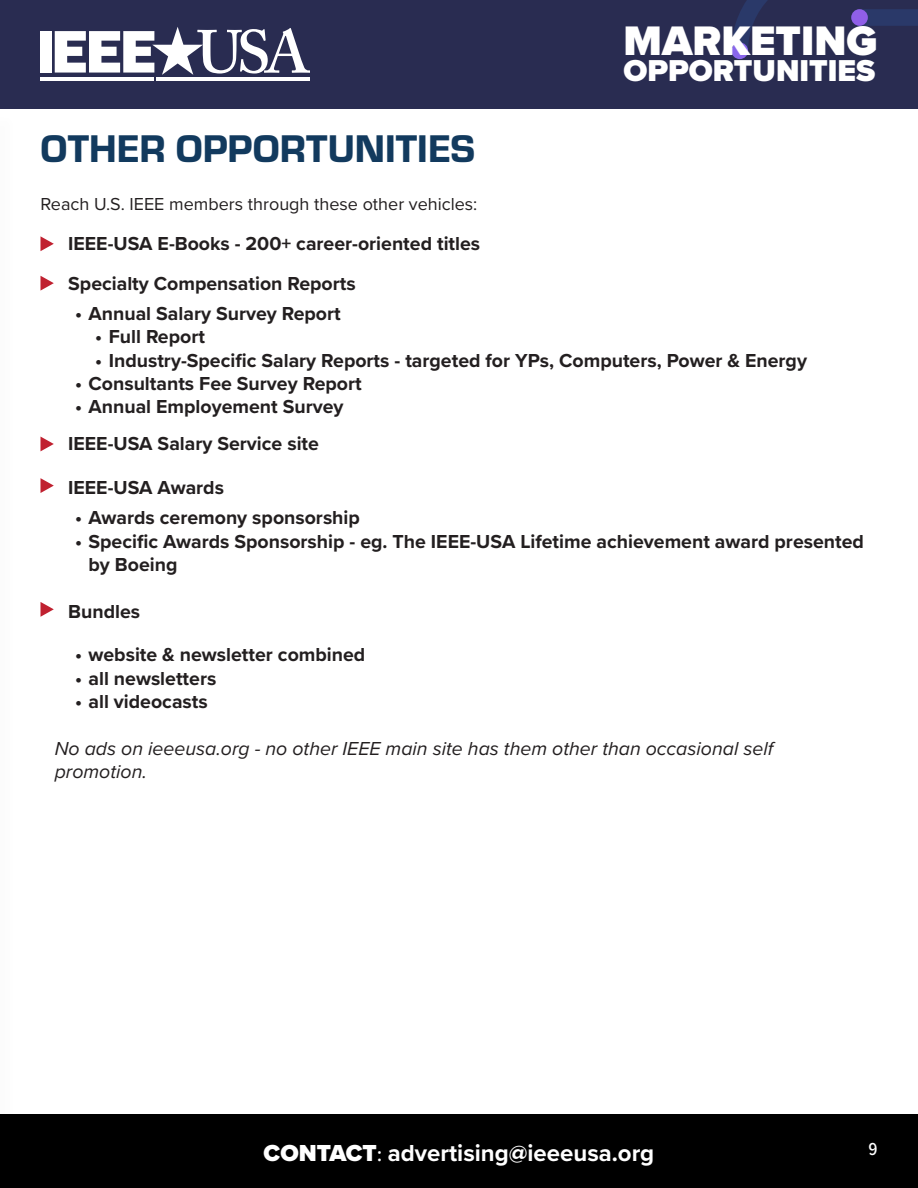
<style>
.page{position:relative;width:918px;height:1188px;background:#fff}
.page>*{position:absolute;margin:0;border:0;box-sizing:border-box;transform-origin:0 0}
.t1{font:900 42.75px "Proxima Nova";color:#fff}
.Envise{font:40.05px "Eurostile Hea";color:#123a5e}
.t2{font:900 31.35px "Proxima Nova";color:#fff}
.t3{font:700 24px "Proxima Nova";color:#fff}
.Moongage{font:700 19.5px/23.4px "Proxima Nova";color:#231f20}
.Moongage-2{font:italic 19.5px/23.4px "Proxima Nova";color:#231f20}
.Paragraph_Style_1{font:18px "Proxima Nova";color:#231f20}
.t4{font:500 18px "Proxima Nova Cond";color:#fff}
.s1{font-weight:900}
.s2{font-family:"Minion Pro";font-weight:400}
</style>
<div class="page">
<div style="left:0;top:1115px;width:918px;height:73px;background:#000"></div>
<div style="left:0;top:111px;width:19px;height:1022px;background:#fdfdfd"></div>
<hr style="left:0;top:109px;width:1px;height:1006px;background:#292c51">
<svg style="left:0;top:1030px;width:1px;height:65px"></svg>
<div style="left:0;top:0;width:918px;height:109px;background:#292c51"></div>
<svg style="left:731px;top:0;width:187px;height:59px"></svg>
<svg style="left:851px;top:9px;width:17px;height:17px"></svg>
<svg style="left:731px;top:42px;width:17px;height:17px"></svg>
<div style="left:40px;top:31px;width:12px;height:42px;background:#fff"></div>
<hr style="left:40px;top:77px;width:114px;height:4px;background:#fff">
<svg style="left:55px;top:27px;width:255px;height:48px"></svg>
<hr style="left:156px;top:77px;width:154px;height:4px;background:#fff">
<svg style="left:40px;top:276px;width:14px;height:15px"></svg>
<svg style="left:40px;top:437px;width:14px;height:14px"></svg>
<svg style="left:40px;top:478px;width:14px;height:15px"></svg>
<svg style="left:40px;top:602px;width:14px;height:15px"></svg>
<svg style="left:40px;top:236px;width:14px;height:15px"></svg>
<p class="Envise" style="left:40px;top:120px;width:436px">OTHER OPPORTUNITIES</p>
<p class="Paragraph_Style_1" style="left:40px;top:191px;width:438px">Reach U.S. IEEE members through these other vehicles:</p>
<p class="Moongage" style="left:68px;top:232px;width:413px">IEEE-USA E-Books - 200+ career-oriented titles</p>
<p class="t1" style="left:624px;top:9px;width:255px">MARKETING</p>
<p class="t2" style="left:624px;top:47px;width:253px">OPPORTUNITIES</p>
<p class="Moongage" style="left:68px;top:271px;width:289px">Specialty Compensation Reports</p>
<p class="Moongage" style="left:75px;top:301px;width:267px">• Annual Salary Survey Report</p>
<p class="Moongage" style="left:95px;top:325px;width:111px">• Full Report</p>
<p class="Moongage" style="left:95px;top:348px;width:713px">• Industry-Specific Salary Reports - targeted for YPs, Computers, Power &amp; Energy</p>
<p class="Moongage" style="left:75px;top:371px;width:288px">• Consultants Fee Survey Report</p>
<p class="Moongage" style="left:75px;top:395px;width:270px">• Annual Employement Survey</p>
<p class="Moongage" style="left:68px;top:432px;width:252px">IEEE-USA Salary Service site</p>
<p class="Moongage" style="left:68px;top:475px;width:157px">IEEE-USA Awards</p>
<p class="Moongage" style="left:75px;top:506px;width:286px">• Awards ceremony sponsorship</p>
<p class="Moongage" style="left:88px;top:529px;width:777px;text-indent:-14px">• Specific Awards Sponsorship - eg. The IEEE-USA Lifetime achievement award presented by Boeing</p>
<p class="Moongage" style="left:68px;top:599px;width:73px">Bundles</p>
<p class="Moongage" style="left:75px;top:643px;width:292px">• website &amp; newsletter combined</p>
<p class="Moongage" style="left:75px;top:666px;width:143px">• all newsletters</p>
<p class="Moongage" style="left:75px;top:690px;width:134px">• all videocasts</p>
<p class="Moongage-2" style="left:55px;top:736px;width:720px">No ads on ieeeusa.org - no other IEEE main site has them other than occasional self promotion.</p>
<p class="t3" style="left:264px;top:1135px;width:392px"><span class="s1">CONTACT</span><span class="s2">:</span> advertising@ieeeusa.org</p>
<p class="t4" style="left:868px;top:1135px;width:11px">9</p>
</div>
